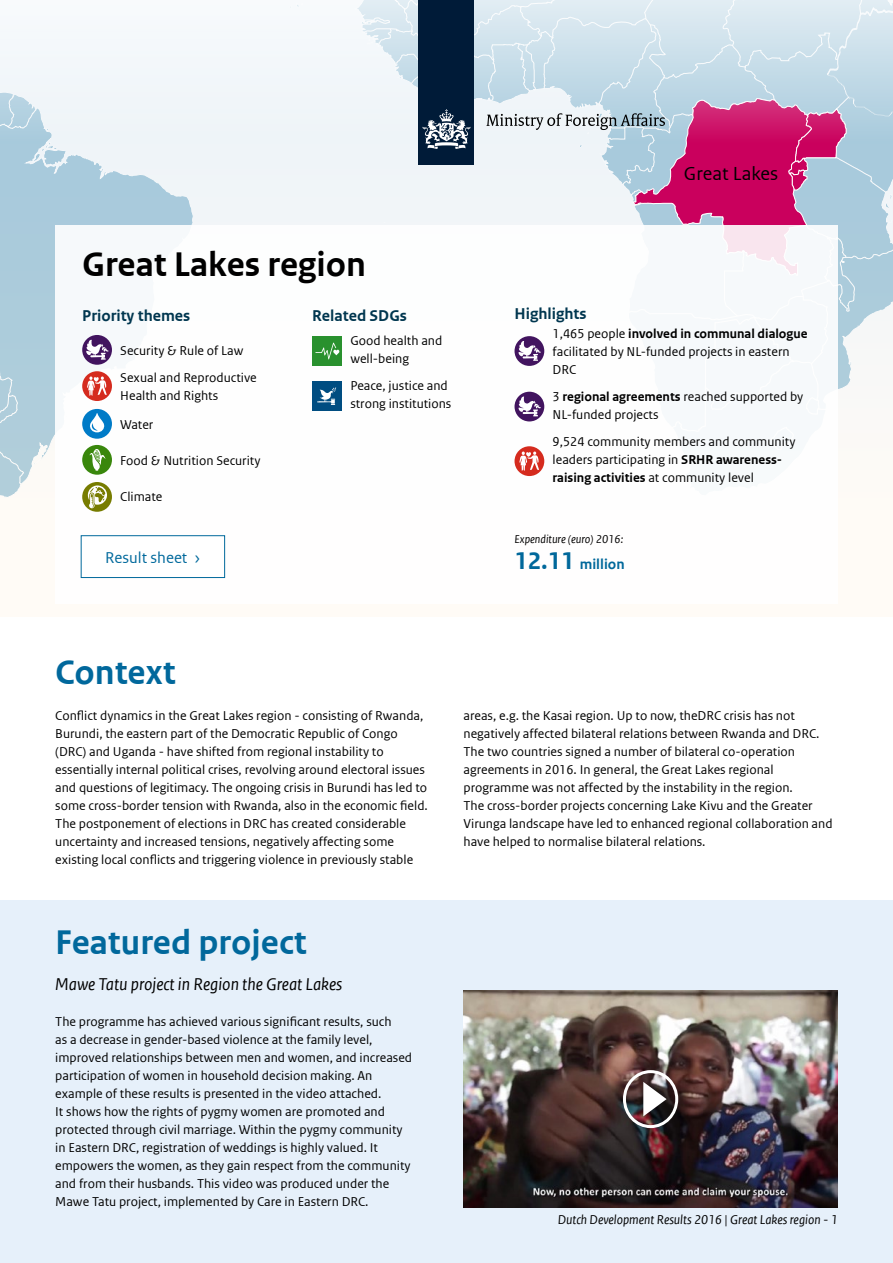
<style>
.page{position:relative;width:893px;height:1263px;background:#fff}
.page>*{position:absolute;margin:0;border:0;box-sizing:border-box;transform-origin:0 0}
.t1{font:700 36px "Rijksoverheid Sans Web Text";color:#01689c}
.t2{font:700 36px "Rijksoverheid Sans Web Text";color:#000}
.t3{font:19.8px "Rijksoverheid Sans Web Text";color:#000}
.t4{font:italic 18px "Rijksoverheid Sans Web Text";color:#000}
.t5{font:700 16.5px "Rijksoverheid Sans Web Text";color:#00364f}
.t6{font:16.5px "Rijksoverheid Sans Web Text";color:#00699c}
.t7{font:700 15px "Rijksoverheid Sans Web Text";color:#01689b}
.t8{font:13.5px/18px "Rijksoverheid Sans Web Text";color:#000}
.t9{font:italic 13.5px "Rijksoverheid Sans Web Text";color:#000}
.t10{font:italic 12px "Rijksoverheid Sans Web Text";color:#000}
.s1{font-weight:700}
.s2{font-size:25.5px}
</style>
<div class="page">
<div style="left:0;top:900px;width:893px;height:363px;background:#e6f0fa"></div>
<img style="left:463px;top:990px;width:375px;height:218px">
<div style="left:623px;top:1070px;width:55px;height:58px;border:3px solid #fff;border-radius:50%"></div>
<svg style="left:643px;top:1082px;width:24px;height:34px"></svg>
<svg style="left:0;top:0;width:893px;height:579px"></svg>
<h1 class="t2" style="left:82px;top:244px;width:285px">Great Lakes region</h1>
<p class="t5" style="left:82px;top:306px;width:110px">Priority themes</p>
<p class="t8" style="left:120px;top:337px;width:138px;line-height:26.7px">Security &amp; Rule of Law<br>Sexual and Reproductive</p>
<p class="t8" style="left:120px;top:381px;width:99px;line-height:29.2px">Health and Rights<br>Water</p>
<p class="t8" style="left:120px;top:452px;width:142px">Food &amp; Nutrition Security</p>
<p class="t8" style="left:120px;top:488px;width:44px">Climate</p>
<p class="t6" style="left:105px;top:548px;width:97px">Result sheet ›</p>
<p class="t5" style="left:312px;top:306px;width:96px">Related SDGs</p>
<p class="t8" style="left:350px;top:332px;width:93px">Good health and well-being</p>
<p class="t8" style="left:350px;top:377px;width:103px">Peace, justice and strong institutions</p>
<p class="t5" style="left:514px;top:305px;width:74px">Highlights</p>
<h2 class="t3" style="left:684px;top:162px;width:96px">Great Lakes</h2>
<p class="t8" style="left:553px;top:325px;width:256px">1,465 people <span class="s1">involved in communal dialogue </span>facilitated by NL-funded projects in eastern<br>DRC</p>
<p class="t8" style="left:553px;top:388px;width:252px">3 <span class="s1">regional agreements</span> reached supported by<br>NL-funded projects</p>
<p class="t8" style="left:553px;top:433px;width:244px">9,524 community members and community leaders participating in <span class="s1">SRHR awareness&shy;raising activities</span> at community level</p>
<p class="t10" style="left:514px;top:533px;width:110px">Expenditure (euro) 2016:</p>
<p class="t7" style="left:514px;top:555px;width:112px"><span class="s2">12.11</span> million</p>
<h1 class="t1" style="left:55px;top:652px;width:122px">Context</h1>
<p class="t8" style="left:55px;top:707px;width:374px">Conflict dynamics in the Great Lakes region - consisting of Rwanda, Burundi, the eastern part of the Democratic Republic of Congo (DRC) and Uganda - have shifted from regional instability to essentially internal political crises, revolving around electoral issues and questions of legitimacy. The ongoing crisis in Burundi has led to some cross-border tension with Rwanda, also in the economic field.<br>The postponement of elections in DRC has created considerable uncertainty and increased tensions, negatively affecting some existing local conflicts and triggering violence in previously stable</p>
<p class="t8" style="left:463px;top:707px;width:371px">areas, e.g. the Kasai region. Up to now, theDRC crisis has not negatively affected bilateral relations between Rwanda and DRC.<br>The two countries signed a number of bilateral co-operation agreements in 2016. In general, the Great Lakes regional programme was not affected by the instability in the region.<br>The cross-border projects concerning Lake Kivu and the Greater Virunga landscape have led to enhanced regional collaboration and have helped to normalise bilateral relations.</p>
<h1 class="t1" style="left:55px;top:922px;width:253px">Featured project</h1>
<h3 class="t4" style="left:55px;top:974px;width:289px">Mawe Tatu project in Region the Great Lakes</h3>
<p class="t8" style="left:55px;top:1013px;width:358px">The programme has achieved various significant results, such<br>as a decrease in gender-based violence at the family level, improved relationships between men and women, and increased participation of women in household decision making. An example of these results is presented in the video attached.<br>It shows how the rights of pygmy women are promoted and protected through civil marriage. Within the pygmy community in Eastern DRC, registration of weddings is highly valued. It empowers the women, as they gain respect from the community and from their husbands. This video was produced under the Mawe Tatu project, implemented by Care in Eastern DRC.</p>
<p class="t9" style="left:558px;top:1212px;width:281px">Dutch Development Results 2016 | Great Lakes region - 1</p>
</div>
